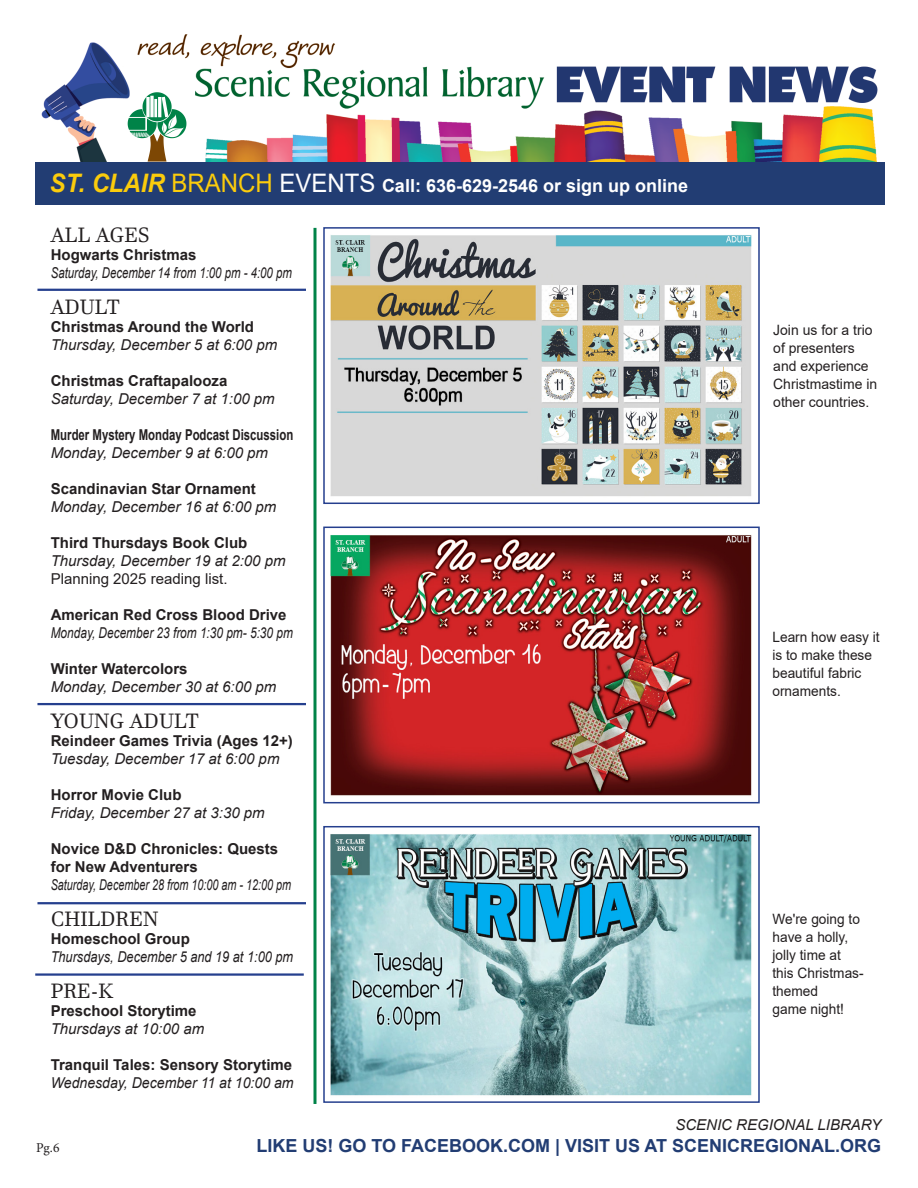
<style>
.page{position:relative;width:918px;height:1188px;background:#fff}
.page>*{position:absolute;margin:0;border:0;box-sizing:border-box;transform-origin:0 0}
.t1{font:italic 700 25.5px "Arial";color:#fbcc0c;scale:.94 1}
.t2{font:20.55px "Javanese Text";color:#231f20}
.t3{font:italic 19.5px "Arial";color:#fff}
.t4{font:700 18px "Arial";color:#223d73}
.t5{font:700 18px "Arial";color:#fff}
.t6{font:700 15px/18px "Arial";color:#231f20}
.t7{font:italic 15px "Arial";color:#231f20}
.t8{font:italic 15px "Arial";color:#231f20;scale:.72 1}
.t9{font:italic 15px "Arial";color:#231f20;scale:.76 1}
.t10{font:700 15px "Arial";color:#231f20;scale:.76 1}
.t11{font:italic 15px "Arial";color:#231f20;scale:.79 1}
.t12{font:italic 15px "Arial";color:#231f20;scale:.85 1}
.t13{font:italic 15px "Arial";color:#231f20;scale:.94 1}
.t14{font:15px "Arial";color:#231f20}
.t15{font:14.25px/18px "Arial";color:#231f20;scale:.96 1}
.t16{font:14.25px/18px "Arial";color:#231f20}
.t17{font:13.5px "Minion Pro";color:#231f20}
.s1{font-weight:400;font-size:25.5px;color:#fbcc0c}
.s2{font-weight:400;font-size:25.5px}
</style>
<div class="page">
<div style="left:35px;top:162px;width:849px;height:43px;background:#223d73"></div>
<hr style="left:314px;top:228px;width:2px;height:876px;background:#008348">
<hr style="left:37px;top:703px;width:269px;height:2px;background:#253f8e">
<hr style="left:35px;top:973px;width:269px;height:3px;background:#253f8e">
<img style="left:41px;top:34px;width:837px;height:128px">
<svg style="left:127px;top:92px;width:60px;height:70px"></svg>
<img style="left:330px;top:235px;width:422px;height:261px">
<div style="left:323px;top:227px;width:437px;height:277px;border:2px solid #253f8e"></div>
<img style="left:330px;top:535px;width:422px;height:261px">
<div style="left:323px;top:527px;width:437px;height:276px;border:2px solid #253f8e"></div>
<img style="left:330px;top:834px;width:422px;height:262px">
<div style="left:323px;top:826px;width:437px;height:277px;border:2px solid #253f8e"></div>
<hr style="left:37px;top:289px;width:269px;height:2px;background:#253f8e">
<hr style="left:37px;top:902px;width:269px;height:2px;background:#253f8e">
<p class="t3" style="left:124px;top:164px;width:383px">A monthly publication from your local library!</p>
<p class="t1" style="left:50px;top:166px;width:124px">ST. CLAIR</p>
<p class="t5" style="left:172px;top:173px;width:518px"><span class="s1">BRANCH</span> <span class="s2">EVENTS</span> Call: 636-629-2546 or sign up online</p>
<p class="t2" style="left:51px;top:223px;width:100px">ALL AGES</p>
<p class="t6" style="left:51px;top:246px;width:147px">Hogwarts Christmas</p>
<p class="t9" style="left:51px;top:263px;width:319px">Saturday, December 14 from 1:00 pm - 4:00 pm</p>
<p class="t2" style="left:51px;top:295px;width:71px">ADULT</p>
<p class="t6" style="left:51px;top:318px;width:205px">Christmas Around the World</p>
<p class="t7" style="left:51px;top:335px;width:228px">Thursday, December 5 at 6:00 pm</p>
<p class="t6" style="left:51px;top:372px;width:178px">Christmas Craftapalooza</p>
<p class="t7" style="left:51px;top:389px;width:225px">Saturday, December 7 at 1:00 pm</p>
<p class="t10" style="left:51px;top:425px;width:321px">Murder Mystery Monday Podcast Discussion</p>
<p class="t7" style="left:51px;top:443px;width:219px">Monday, December 9 at 6:00 pm</p>
<p class="t6" style="left:51px;top:480px;width:207px">Scandinavian Star Ornament</p>
<p class="t7" style="left:51px;top:497px;width:227px">Monday, December 16 at 6:00 pm</p>
<p class="t6" style="left:51px;top:534px;width:198px">Third Thursdays Book Club</p>
<p class="t7" style="left:51px;top:551px;width:236px">Thursday, December 19 at 2:00 pm</p>
<p class="t14" style="left:51px;top:569px;width:178px">Planning 2025 reading list.</p>
<p class="t6" style="left:51px;top:606px;width:237px">American Red Cross Blood Drive</p>
<p class="t11" style="left:51px;top:623px;width:308px">Monday, December 23 from 1:30 pm- 5:30 pm</p>
<p class="t6" style="left:51px;top:660px;width:138px">Winter Watercolors</p>
<p class="t7" style="left:51px;top:677px;width:227px">Monday, December 30 at 6:00 pm</p>
<p class="t2" style="left:51px;top:709px;width:150px">YOUNG ADULT</p>
<p class="t6" style="left:51px;top:732px;width:244px">Reindeer Games Trivia (Ages 12+)</p>
<p class="t7" style="left:51px;top:749px;width:230px">Tuesday, December 17 at 6:00 pm</p>
<p class="t6" style="left:51px;top:786px;width:132px">Horror Movie Club</p>
<p class="t7" style="left:51px;top:803px;width:215px">Friday, December 27 at 3:30 pm</p>
<p class="t6" style="left:51px;top:840px;width:229px">Novice D&amp;D Chronicles: Quests for New Adventurers</p>
<p class="t8" style="left:51px;top:875px;width:336px">Saturday, December 28 from 10:00 am - 12:00 pm</p>
<p class="t2" style="left:51px;top:907px;width:109px">CHILDREN</p>
<p class="t6" style="left:51px;top:930px;width:141px">Homeschool Group</p>
<p class="t12" style="left:51px;top:947px;width:287px">Thursdays, December 5 and 19 at 1:00 pm</p>
<p class="t2" style="left:51px;top:979px;width:64px">PRE-K</p>
<p class="t6" style="left:51px;top:1002px;width:147px">Preschool Storytime</p>
<p class="t7" style="left:51px;top:1019px;width:155px">Thursdays at 10:00 am</p>
<p class="t6" style="left:51px;top:1056px;width:243px">Tranquil Tales: Sensory Storytime</p>
<p class="t13" style="left:51px;top:1073px;width:260px">Wednesday, December 11 at 10:00 am</p>
<p class="t16" style="left:773px;top:321px;width:105px">Join us for a trio of presenters and experience<br>Christmastime in other countries.</p>
<p class="t15" style="left:772px;top:628px;width:113px">Learn how easy it is to make these beautiful fabric ornaments.</p>
<p class="t15" style="left:772px;top:910px;width:97px">We're going to have a holly, jolly time at this Christmas&shy;themed<br>game night!</p>
<p class="t17" style="left:36px;top:1138px;width:25px">Pg.6</p>
<p class="t7" style="left:675px;top:1115px;width:207px">SCENIC REGIONAL LIBRARY</p>
<p class="t4" style="left:257px;top:1133px;width:626px">LIKE US! GO TO FACEBOOK.COM | VISIT US AT SCENICREGIONAL.ORG</p>
</div>
